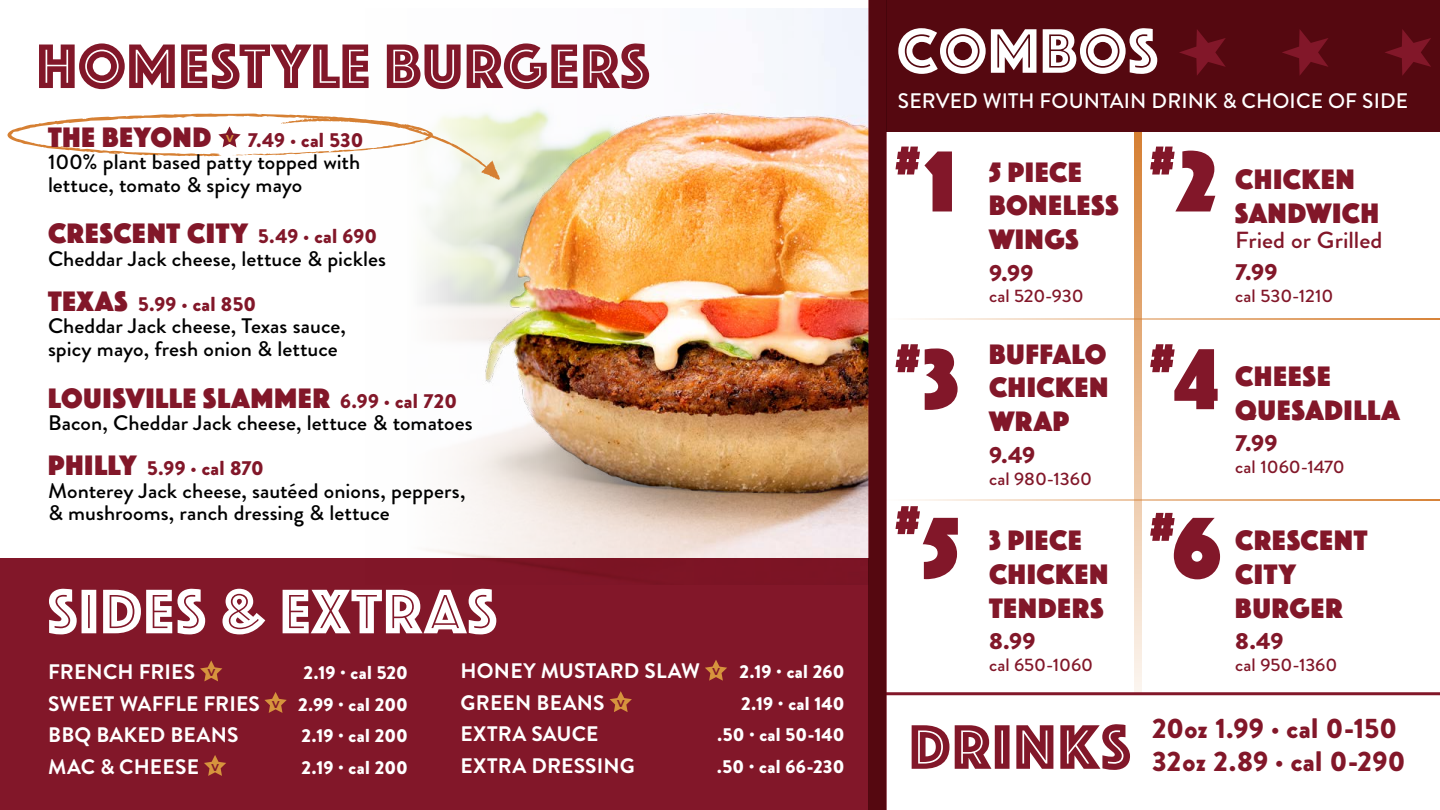
<style>
.page{position:relative;width:1440px;height:810px;background:#fff}
.page>*{position:absolute;margin:0;border:0;box-sizing:border-box;transform-origin:0 0}
.t1{font:89.93px "Phosphate Pro Solid";color:#821729}
.t2{font:65.25px "Phosphate Pro Inline";letter-spacing:.025em;color:#821729}
.t3{font:65.25px "Phosphate Pro Inline";letter-spacing:.025em;color:#fff}
.t4{font:52.43px "Phosphate Pro Solid";color:#821729}
.t5{font:29.25px/33.8px "Phosphate Pro Solid";letter-spacing:.03em;color:#821729}
.t6{font:900 28.2px/32.3px "Brandon Grotesque";letter-spacing:.01em;color:#821729}
.t7{font:900 23.25px "Brandon Grotesque";letter-spacing:.005em;color:#821729;scale:1.05 1}
.t8{font:500 23.25px "Brandon Grotesque";color:#821729;scale:1.05 1}
.t9{font:500 21px/22.5px "Brandon Grotesque";color:#000;scale:1.05 1}
.t10{font:700 21px/31.5px "Brandon Grotesque";letter-spacing:.01em;color:#fff}
.t11{font:500 21px "Brandon Grotesque";letter-spacing:.005em;color:#fff}
.t12{font:900 20.25px "Brandon Grotesque";letter-spacing:.01em;color:#821729}
.t13{font:900 18.75px "Brandon Grotesque";letter-spacing:.01em;color:#fff}
.t14{font:500 18px "Brandon Grotesque";letter-spacing:-.005em;color:#821729;scale:1.05 1}
.s1{font-family:"Brandon Grotesque";font-weight:900;font-size:20.25px}
.s2{font-family:"Phosphate Pro Solid";font-weight:400;font-size:29.25px}
.s3{font-family:"Montserrat";font-size:9.98px;color:#821729}
.s4{font-weight:900;font-size:18.75px}
</style>
<div class="page">
<img style="left:423px;top:8px;width:446px;height:577px">
<svg style="left:1134px;top:131px;width:8px;height:561px;background:#e8ba90"></svg>
<div style="left:886px;top:0;width:554px;height:131px;background:#550810"></div>
<svg style="left:1179px;top:29px;width:47px;height:46px"></svg>
<svg style="left:1385px;top:29px;width:46px;height:47px"></svg>
<svg style="left:1282px;top:29px;width:46px;height:46px"></svg>
<svg style="left:887px;top:692px;width:553px;height:4px;background:#a0505d"></svg>
<div style="left:0;top:558px;width:868px;height:252px;background:#821729"></div>
<svg style="left:7px;top:113px;width:493px;height:67px"></svg>
<hr style="left:886px;top:499px;width:554px;height:2px;background:#d68033">
<hr style="left:886px;top:318px;width:554px;height:2px;background:#d68033">
<svg style="left:705px;top:660px;width:22px;height:21px"></svg>
<svg style="left:610px;top:691px;width:22px;height:21px"></svg>
<svg style="left:200px;top:660px;width:22px;height:21px"></svg>
<svg style="left:264px;top:692px;width:23px;height:21px"></svg>
<svg style="left:204px;top:755px;width:22px;height:21px"></svg>
<div style="left:869px;top:0;width:18px;height:810px;background:#550810"></div>
<h2 class="t2" style="left:37px;top:20px;width:615px">HOMESTYLE BURGERS</h2>
<h2 class="t3" style="left:897px;top:5px;width:262px">COMBOS</h2>
<p class="t11" style="left:898px;top:86px;width:512px">SERVED WITH FOUNTAIN DRINK &amp; CHOICE OF SIDE</p>
<h3 class="t5" style="left:48px;top:118px;width:165px">THE BEYOND</h3>
<p class="t12" style="left:226px;top:125px;width:139px"><sup>V</sup> 7.49 · cal 530</p>
<p class="t9" style="left:48px;top:151px;width:299px">100% plant based patty topped with lettuce, tomato &amp; spicy mayo</p>
<h3 class="t5" style="left:48px;top:215px;width:331px">CRESCENT CITY <span class="s1">5.49 · cal 690</span></h3>
<p class="t9" style="left:48px;top:248px;width:323px">Cheddar Jack cheese, lettuce &amp; pickles</p>
<p class="t12" style="left:48px;top:290px;width:210px"><span class="s2">TEXAS</span> 5.99 · cal 850</p>
<p class="t9" style="left:48px;top:315px;width:285px">Cheddar Jack cheese, Texas sauce, spicy mayo, fresh onion &amp; lettuce</p>
<h3 class="t5" style="left:48px;top:379px;width:410px">LOUISVILLE SLAMMER <span class="s1">6.99 · cal 720</span></h3>
<p class="t9" style="left:48px;top:412px;width:406px">Bacon, Cheddar Jack cheese, lettuce &amp; tomatoes</p>
<p class="t12" style="left:48px;top:454px;width:217px"><span class="s2">PHILLY</span> 5.99 · cal 870</p>
<p class="t9" style="left:48px;top:480px;width:399px">Monterey Jack cheese, sautéed onions, peppers, &amp; mushrooms, ranch dressing &amp; lettuce</p>
<h1 class="t1" style="left:896px;top:118px;width:61px">1<sup>#</sup></h1>
<h3 class="t4" style="left:1150px;top:127px;width:26px">#</h3>
<h1 class="t1" style="left:1178px;top:118px;width:40px">2</h1>
<h3 class="t5" style="left:989px;top:153px;width:131px">5 PIECE<br>BONELESS<br>WINGS</h3>
<p class="t7" style="left:989px;top:256px;width:44px">9.99</p>
<p class="t14" style="left:989px;top:284px;width:92px">cal 520-930</p>
<h3 class="t5" style="left:1235px;top:161px;width:145px">CHICKEN<br>SANDWICH</h3>
<p class="t8" style="left:1235px;top:224px;width:142px">Fried or Grilled</p>
<p class="t7" style="left:1235px;top:255px;width:42px">7.99</p>
<p class="t14" style="left:1235px;top:283px;width:95px">cal 530-1210</p>
<h3 class="t5" style="left:989px;top:335px;width:121px;text-align:justify">BUFFALO CHICKEN WRAP</h3>
<p class="t7" style="left:989px;top:438px;width:46px">9.49</p>
<p class="t14" style="left:989px;top:466px;width:100px">cal 980-1360</p>
<h3 class="t4" style="left:896px;top:324px;width:26px">#</h3>
<h3 class="t4" style="left:1150px;top:324px;width:26px">#</h3>
<h1 class="t1" style="left:923px;top:315px;width:38px">3</h1>
<h1 class="t1" style="left:1175px;top:315px;width:44px">4</h1>
<h3 class="t5" style="left:1235px;top:358px;width:166px">CHEESE<br>QUESADILLA</h3>
<p class="t7" style="left:1235px;top:427px;width:42px">7.99</p>
<p class="t14" style="left:1235px;top:454px;width:106px">cal 1060-1470</p>
<h3 class="t4" style="left:896px;top:486px;width:26px">#</h3>
<h3 class="t4" style="left:1150px;top:493px;width:26px">#</h3>
<h1 class="t1" style="left:923px;top:484px;width:38px">5</h1>
<h1 class="t1" style="left:1172px;top:484px;width:50px">6</h1>
<h3 class="t5" style="left:989px;top:522px;width:121px">3 PIECE<br>CHICKEN<br>TENDERS</h3>
<p class="t7" style="left:989px;top:625px;width:46px">8.99</p>
<p class="t14" style="left:989px;top:652px;width:101px">cal 650-1060</p>
<h3 class="t5" style="left:1235px;top:522px;width:134px">CRESCENT<br>CITY<br>BURGER</h3>
<p class="t7" style="left:1235px;top:625px;width:48px">8.49</p>
<h2 class="t3" style="left:48px;top:565px;width:450px">SIDES &amp; EXTRAS</h2>
<p class="t10" style="left:461px;top:656px;width:261px">HONEY MUSTARD SLAW <span class="s3">V</span></p>
<p class="t14" style="left:1235px;top:652px;width:99px">cal 950-1360</p>
<p class="t10" style="left:48px;top:657px;width:169px">FRENCH FRIES <span class="s3">V</span></p>
<p class="t13" style="left:303px;top:659px;width:106px">2.19 · cal 520</p>
<p class="t10" style="left:48px;top:688px;width:361px">SWEET WAFFLE FRIES <span class="s3">V</span> <span class="s4">2.99 · cal 200<br></span>BBQ BAKED BEANS</p>
<p class="t13" style="left:739px;top:659px;width:107px">2.19 · cal 260</p>
<p class="t10" style="left:461px;top:687px;width:166px">GREEN BEANS <span class="s3">V</span></p>
<p class="t13" style="left:741px;top:690px;width:105px">2.19 · cal 140</p>
<p class="t10" style="left:461px;top:719px;width:139px">EXTRA SAUCE</p>
<p class="t13" style="left:717px;top:722px;width:129px">.50 · cal 50-140</p>
<p class="t10" style="left:461px;top:750px;width:176px">EXTRA DRESSING</p>
<p class="t13" style="left:717px;top:753px;width:129px">.50 · cal 66-230</p>
<h2 class="t2" style="left:909px;top:701px;width:223px">DRINKS</h2>
<h3 class="t6" style="left:1152px;top:713px;width:255px">20oz 1.99 · cal 0-150<br>32oz 2.89 · cal 0-290</h3>
<p class="t13" style="left:301px;top:722px;width:108px">2.19 · cal 200</p>
<p class="t10" style="left:48px;top:751px;width:172px">MAC &amp; CHEESE <span class="s3">V</span></p>
<p class="t13" style="left:301px;top:754px;width:108px">2.19 · cal 200</p>
</div>
